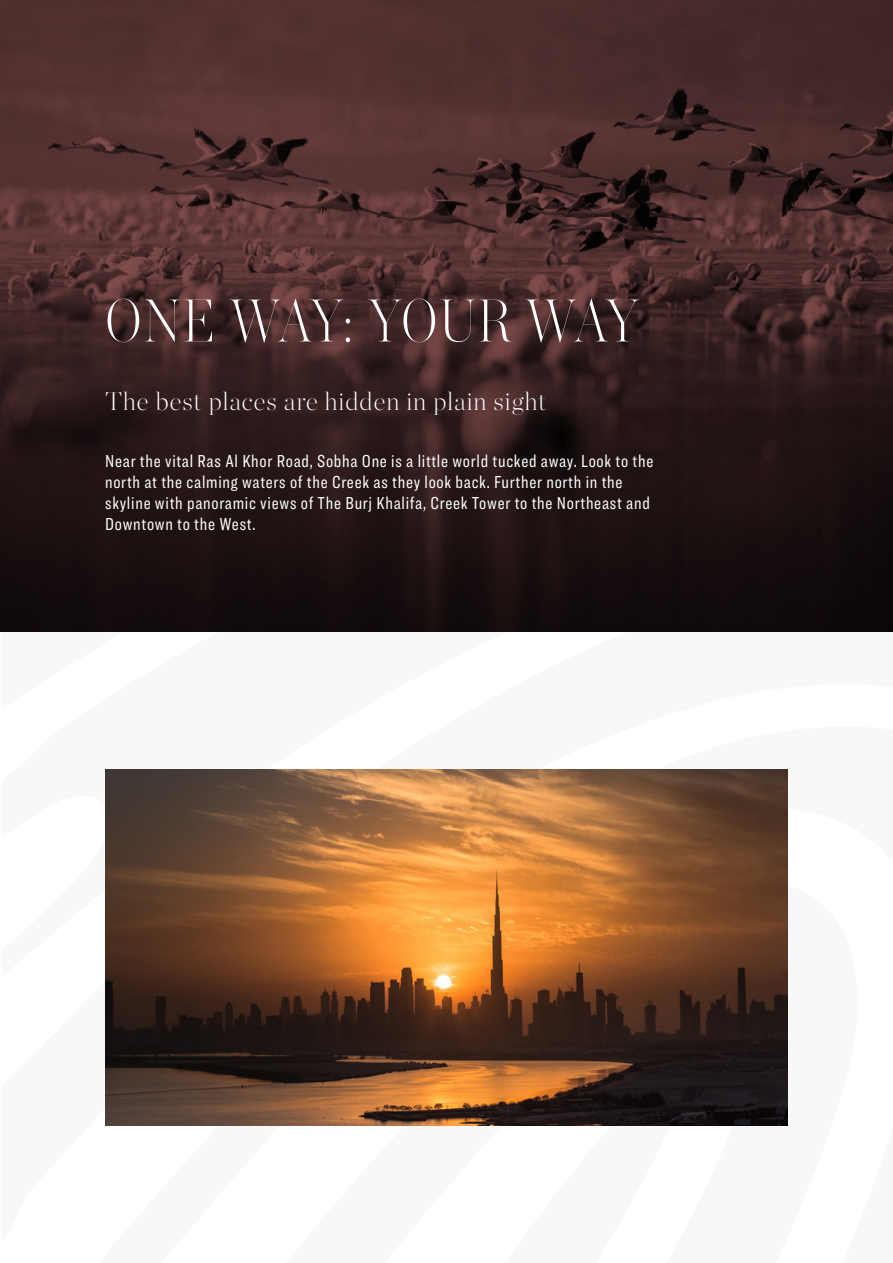
<style>
.page{position:relative;width:893px;height:1263px;background:#fff}
.page>*{position:absolute;margin:0;border:0;box-sizing:border-box;transform-origin:0 0}
.t1{font:60px "Chronicle Hairline Cond";letter-spacing:-.01em;color:#fff}
.t2{font:25.5px "Chronicle Hairline";letter-spacing:.04em;color:#fff}
.t3{font:18px/21px "Ringside Compressed";letter-spacing:.04em;color:#fff}
</style>
<div class="page">
<img style="left:0;top:0;width:893px;height:631px">
<img style="left:105px;top:769px;width:683px;height:356px">
<h1 class="t1" style="left:105px;top:275px;width:535px">ONE WAY: YOUR WAY</h1>
<h2 class="t2" style="left:105px;top:381px;width:443px">The best places are hidden in plain sight</h2>
<p class="t3" style="left:105px;top:450px;width:550px">Near the vital Ras Al Khor Road, Sobha One is a little world tucked away. Look to the north at the calming waters of the Creek as they look back. Further north in the skyline with panoramic views of The Burj Khalifa, Creek Tower to the Northeast and Downtown to the West.</p>
</div>
